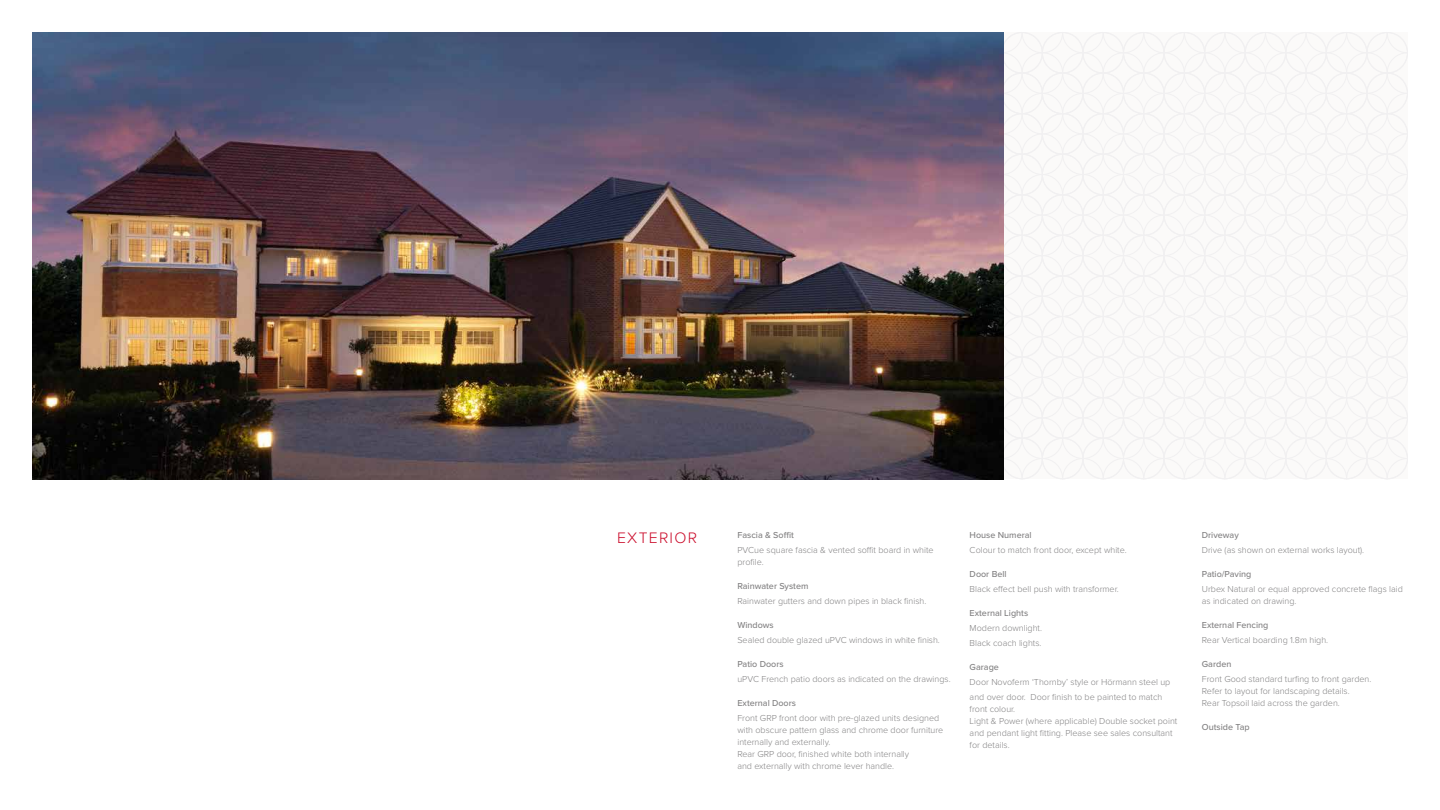
<style>
.page{position:relative;width:1440px;height:810px;background:#fff}
.page>*{position:absolute;margin:0;border:0;box-sizing:border-box;transform-origin:0 0}
.t1{font:300 15.75px "Proxima Nova";letter-spacing:.08em;color:#ca0928}
.t2{font:300 9px/12px "Proxima Nova";color:#828182}
.t3{font:500 9px "Proxima Nova";color:#828182}
</style>
<div class="page">
<svg style="left:819px;top:32px;width:589px;height:447px"></svg>
<img style="left:33px;top:33px;width:970px;height:446px">
<h1 class="t1" style="left:617px;top:531px;width:81px">EXTERIOR</h1>
<p class="t3" style="left:737px;top:531px;width:58px">Fascia &amp; Soffit</p>
<p class="t2" style="left:737px;top:544px;width:198px">PVCue square fascia &amp; vented soffit board in white profile.</p>
<p class="t3" style="left:737px;top:582px;width:73px">Rainwater System</p>
<p class="t2" style="left:737px;top:595px;width:190px">Rainwater gutters and down pipes in black finish.</p>
<p class="t3" style="left:737px;top:621px;width:38px">Windows</p>
<p class="t2" style="left:737px;top:634px;width:204px">Sealed double glazed uPVC windows in white finish.</p>
<p class="t3" style="left:737px;top:660px;width:48px">Patio Doors</p>
<p class="t2" style="left:737px;top:673px;width:215px">uPVC French patio doors as indicated on the drawings.</p>
<p class="t3" style="left:737px;top:699px;width:60px">External Doors</p>
<p class="t2" style="left:737px;top:712px;width:207px">Front GRP front door with pre-glazed units designed with obscure pattern glass and chrome door furniture internally and externally.<br>Rear GRP door, finished white both internally<br>and externally with chrome lever handle.</p>
<p class="t3" style="left:970px;top:531px;width:64px">House Numeral</p>
<p class="t2" style="left:970px;top:544px;width:159px">Colour to match front door, except white.</p>
<p class="t3" style="left:970px;top:570px;width:38px">Door Bell</p>
<p class="t2" style="left:970px;top:583px;width:151px">Black effect bell push with transformer.</p>
<p class="t3" style="left:970px;top:609px;width:60px">External Lights</p>
<p class="t2" style="left:970px;top:621px;width:74px;line-height:15px">Modern downlight.<br>Black coach lights.</p>
<p class="t3" style="left:970px;top:663px;width:31px">Garage</p>
<p class="t2" style="left:970px;top:675px;width:202px;line-height:15px">Door Novoferm ‘Thornby’ style or Hörmann steel up and over door. Door finish to be painted to match</p>
<p class="t2" style="left:970px;top:703px;width:209px">front colour.<br>Light &amp; Power (where applicable) Double socket point and pendant light fitting. Please see sales consultant for details.</p>
<p class="t3" style="left:1202px;top:531px;width:38px">Driveway</p>
<p class="t2" style="left:1202px;top:544px;width:164px">Drive (as shown on external works layout).</p>
<p class="t3" style="left:1202px;top:570px;width:51px">Patio/Paving</p>
<p class="t2" style="left:1202px;top:583px;width:203px">Urbex Natural or equal approved concrete flags laid as indicated on drawing.</p>
<p class="t3" style="left:1202px;top:621px;width:68px">External Fencing</p>
<p class="t2" style="left:1202px;top:634px;width:128px">Rear Vertical boarding 1.8m high.</p>
<p class="t3" style="left:1202px;top:660px;width:31px">Garden</p>
<p class="t2" style="left:1202px;top:673px;width:171px">Front Good standard turfing to front garden.<br>Refer to layout for landscaping details.<br>Rear Topsoil laid across the garden.</p>
<p class="t3" style="left:1202px;top:723px;width:49px">Outside Tap</p>
</div>
